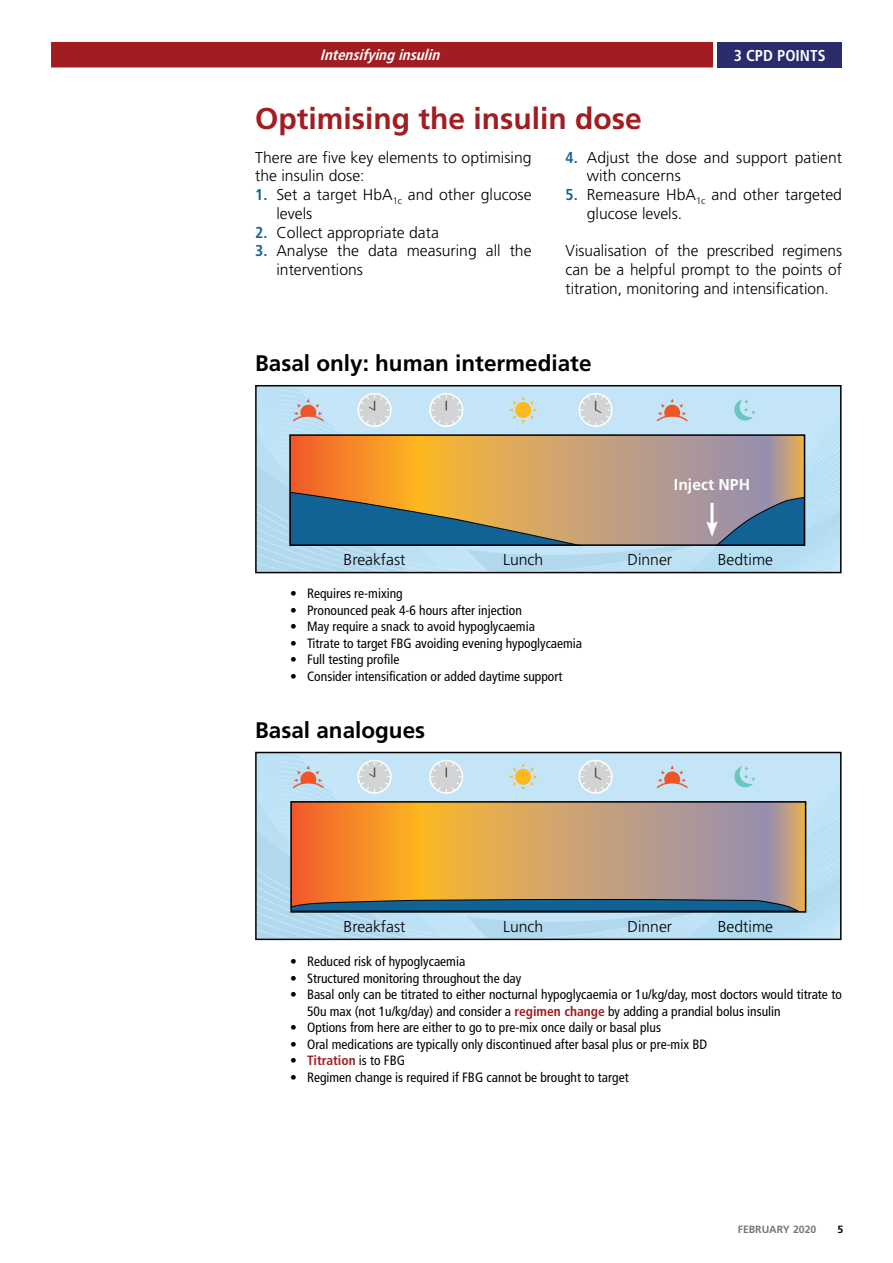
<style>
.page{position:relative;width:893px;height:1263px;background:#fff}
.page>*{position:absolute;margin:0;border:0;box-sizing:border-box;transform-origin:0 0}
.t1{font:700 30px "Frutiger LT Std";color:#a11d21}
.t2{font:700 22.5px "Frutiger LT Std";color:#000}
.t3{font:300 15.75px/18.8px "Frutiger LT Std";color:#000}
.t4{font:700 condensed 15.75px "Frutiger LT Std";color:#fff}
.t5{font:700 15.75px "Frutiger LT Std";color:#fff}
.t6{font:italic 700 condensed 15px "Frutiger LT Std";color:#fff}
.t7{font:condensed 13.5px/16.5px "Frutiger LT Std";color:#000}
.t8{font:700 condensed 13.5px "Frutiger LT Std";color:#a11d21}
.t9{font:700 10.5px "Frutiger LT Std";color:#77787b}
.t10{font:700 10.5px "Frutiger LT Std";color:#000}
.s1{font-weight:700;font-stretch:condensed;color:#116395}
.s2{font-weight:700;color:#a11d21}
.s3{color:#000}
.s4{font-weight:400;color:#000}
</style>
<div class="page">
<div style="left:51px;top:42px;width:662px;height:25px;background:#a11d21"></div>
<div style="left:717px;top:42px;width:125px;height:25px;background:#2a2c6b"></div>
<svg style="left:278px;top:388px;width:561px;height:104px;background:#c2e4f7"></svg>
<div style="left:255px;top:385px;width:587px;height:188px;border:2px solid #000"></div>
<svg style="left:292px;top:437px;width:510px;height:55px;background:#d29a61"></svg>
<div style="left:289px;top:434px;width:516px;height:112px;border:2px solid #000"></div>
<svg style="left:292px;top:399px;width:32px;height:23px"></svg>
<svg style="left:656px;top:399px;width:32px;height:23px"></svg>
<div style="left:515px;top:402px;width:16px;height:16px;background:#fdb81d;border-radius:50%"></div>
<svg style="left:509px;top:401px;width:7px;height:18px"></svg>
<svg style="left:522px;top:396px;width:15px;height:28px"></svg>
<svg style="left:734px;top:399px;width:21px;height:22px"></svg>
<div style="left:429px;top:393px;width:34px;height:34px;border:2px solid #fff;border-radius:50%"></div>
<svg style="left:430px;top:394px;width:32px;height:32px"></svg>
<div style="left:358px;top:393px;width:34px;height:34px;border:2px solid #fff;border-radius:50%"></div>
<svg style="left:359px;top:394px;width:31px;height:32px"></svg>
<div style="left:579px;top:393px;width:34px;height:34px;border:2px solid #fff;border-radius:50%"></div>
<svg style="left:580px;top:394px;width:31px;height:32px"></svg>
<svg style="left:256px;top:492px;width:585px;height:81px;background:#91a3a7"></svg>
<svg style="left:278px;top:755px;width:561px;height:108px;background:#c2e4f7"></svg>
<div style="left:255px;top:752px;width:587px;height:188px;border:2px solid #000"></div>
<svg style="left:292px;top:765px;width:32px;height:24px"></svg>
<svg style="left:656px;top:765px;width:32px;height:24px"></svg>
<div style="left:515px;top:769px;width:16px;height:16px;background:#fdb81d;border-radius:50%"></div>
<svg style="left:509px;top:768px;width:7px;height:18px"></svg>
<svg style="left:522px;top:763px;width:15px;height:27px"></svg>
<svg style="left:734px;top:766px;width:21px;height:21px"></svg>
<div style="left:430px;top:760px;width:33px;height:33px;background:#edf7fc;border-radius:50%"></div>
<div style="left:429px;top:760px;width:34px;height:34px;border:2px solid #fff;border-radius:50%"></div>
<svg style="left:430px;top:761px;width:32px;height:31px"></svg>
<div style="left:358px;top:760px;width:33px;height:33px;background:#f3f9fc;border-radius:50%"></div>
<div style="left:358px;top:760px;width:34px;height:34px;border:2px solid #fff;border-radius:50%"></div>
<svg style="left:359px;top:761px;width:31px;height:31px"></svg>
<div style="left:579px;top:760px;width:33px;height:33px;background:#f1f8fc;border-radius:50%"></div>
<div style="left:579px;top:760px;width:34px;height:34px;border:2px solid #fff;border-radius:50%"></div>
<svg style="left:580px;top:761px;width:31px;height:31px"></svg>
<svg style="left:293px;top:804px;width:510px;height:59px;background:#d29a61"></svg>
<svg style="left:256px;top:863px;width:585px;height:77px;background:#acaba0"></svg>
<div style="left:290px;top:801px;width:516px;height:112px;border:2px solid #000"></div>
<p class="t6" style="left:320px;top:46px;width:126px">Intensifyinginsulin</p>
<p class="t4" style="left:734px;top:46px;width:93px">3 CPD POINTS</p>
<h1 class="t1" style="left:255px;top:101px;width:388px">Optimising the insulin dose</h1>
<p class="t3" style="left:255px;top:148px;width:278px">There are five key elements to optimising the insulin dose:</p>
<p class="t3" style="left:276px;top:185px;width:257px;text-indent:-21px"><span class="s1">1.</span> Set a target HbA<sub>1c</sub> and other glucose levels</p>
<p class="t3" style="left:255px;top:223px;width:185px"><span class="s1">2.</span> Collect appropriate data</p>
<p class="t3" style="left:276px;top:242px;width:257px;text-indent:-21px"><span class="s1">3.</span> Analyse the data measuring all the interventions</p>
<p class="t3" style="left:587px;top:148px;width:257px;text-indent:-21px"><span class="s1">4.</span> Adjust the dose and support patient with concerns</p>
<p class="t3" style="left:587px;top:185px;width:257px;text-indent:-21px"><span class="s1">5.</span> Remeasure HbA<sub>1c</sub> and other targeted glucose levels.</p>
<p class="t3" style="left:566px;top:242px;width:278px;text-align:justify">Visualisation of the prescribed regimens can be a helpful prompt to the points of titration, monitoring and intensification.</p>
<h2 class="t2" style="left:255px;top:350px;width:338px">Basal only: human intermediate</h2>
<p class="t5" style="left:674px;top:475px;width:78px">Inject NPH</p>
<p class="t3" style="left:344px;top:550px;width:63px">Breakfast</p>
<p class="t3" style="left:503px;top:550px;width:42px">Lunch</p>
<p class="t3" style="left:627px;top:550px;width:46px">Dinner</p>
<p class="t3" style="left:718px;top:550px;width:57px">Bedtime</p>
<p class="t7" style="left:290px;top:586px;width:114px">• Requires re-mixing</p>
<p class="t7" style="left:290px;top:602px;width:233px">• Pronounced peak 4-6 hours after injection</p>
<p class="t7" style="left:290px;top:619px;width:246px">• May require a snack to avoid hypoglycaemia</p>
<p class="t7" style="left:290px;top:635px;width:294px">• Titrate to target FBG avoiding evening hypoglycaemia</p>
<p class="t7" style="left:290px;top:652px;width:111px">• Full testing profile</p>
<p class="t7" style="left:290px;top:668px;width:274px">• Consider intensification or added daytime support</p>
<h2 class="t2" style="left:255px;top:717px;width:172px">Basal analogues</h2>
<p class="t3" style="left:344px;top:917px;width:63px">Breakfast</p>
<p class="t3" style="left:503px;top:917px;width:42px">Lunch</p>
<p class="t3" style="left:627px;top:917px;width:46px">Dinner</p>
<p class="t3" style="left:718px;top:917px;width:57px">Bedtime</p>
<p class="t7" style="left:290px;top:953px;width:177px">• Reduced risk of hypoglycaemia</p>
<p class="t7" style="left:290px;top:970px;width:233px">• Structured monitoring throughout the day</p>
<p class="t7" style="left:307px;top:986px;width:536px;text-indent:-17px">• Basal only can be titrated to either nocturnal hypoglycaemia or 1u/kg/day, most doctors would titrate to<br>50u max (not 1u/kg/day) and consider a <span class="s2">regimen change</span> by adding a prandial bolus insulin</p>
<p class="t7" style="left:290px;top:1019px;width:373px">• Options from here are either to go to pre-mix once daily or basal plus</p>
<p class="t7" style="left:290px;top:1036px;width:419px">• Oral medications are typically only discontinued after basal plus or pre-mix BD</p>
<p class="t8" style="left:290px;top:1052px;width:116px"><span class="s3">•</span> Titration <span class="s4">is to FBG</span></p>
<p class="t7" style="left:290px;top:1069px;width:340px">• Regimen change is required if FBG cannot be brought to target</p>
<p class="t9" style="left:738px;top:1223px;width:80px">FEBRUARY 2020</p>
<p class="t10" style="left:838px;top:1223px;width:7px">5</p>
</div>
